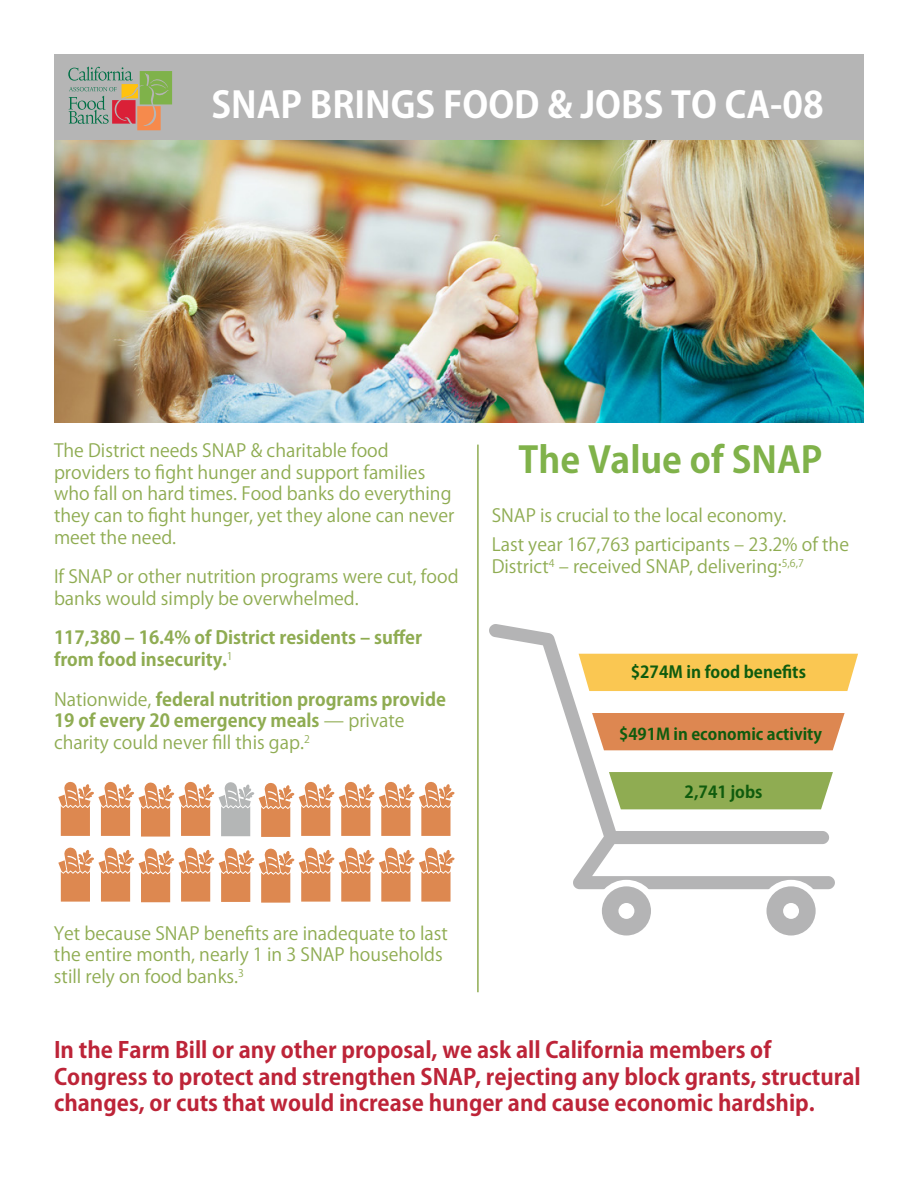
<style>
.page{position:relative;width:918px;height:1188px;background:#fff}
.page>*{position:absolute;margin:0;border:0;box-sizing:border-box;transform-origin:0 0}
.t1{font:700 36px "Koz Go Pr 6 N";color:#fff}
.t2{font:700 36px "Koz Go Pr 6 N";color:#80b24a}
.t3{font:700 22.2px/26.5px "Koz Go Pr 6 N";color:#bd2438}
.t4{font:18px/21.6px "Koz Go Pr 6 N";color:#8fac52}
.t5{font:700 18px/21.6px "Koz Go Pr 6 N";color:#8fac52}
.t6{font:700 16.5px "Koz Go Pr 6 N";color:#0f5c0e}
.t7{font:700 16.5px "Koz Go Pr 6 N";color:#0f5c0d}
.t8{font:700 16.2px "Koz Go Pr 6 N";color:#0f5c0e}
.s1{font-weight:400}
</style>
<div class="page">
<div style="left:54px;top:54px;width:810px;height:86px;background:#b5b5b5"></div>
<svg style="left:845px;top:654px;width:13px;height:37px"></svg>
<svg style="left:489px;top:624px;width:356px;height:266px"></svg>
<div style="left:599px;top:883px;width:55px;height:56px;background:#b4b4b5;border-radius:50%"></div>
<div style="left:595px;top:880px;width:63px;height:62px;border:7px solid #fff;border-radius:50%"></div>
<div style="left:763px;top:883px;width:56px;height:56px;background:#b4b4b5;border-radius:50%"></div>
<div style="left:760px;top:880px;width:62px;height:62px;border:7px solid #fff;border-radius:50%"></div>
<div style="left:617px;top:902px;width:19px;height:18px;background:#fff;border-radius:50%"></div>
<div style="left:616px;top:900px;width:21px;height:22px;border:3px solid #b4b4b5;border-radius:50%"></div>
<div style="left:782px;top:902px;width:18px;height:18px;background:#fff;border-radius:50%"></div>
<div style="left:780px;top:900px;width:22px;height:22px;border:3px solid #b4b4b5;border-radius:50%"></div>
<hr style="left:477px;top:445px;width:2px;height:547px;background:#8fac52">
<svg style="left:68px;top:67px;width:104px;height:63px"></svg>
<svg style="left:58px;top:781px;width:397px;height:56px"></svg>
<svg style="left:58px;top:847px;width:397px;height:56px"></svg>
<img style="left:54px;top:140px;width:810px;height:283px">
<h1 class="t1" style="left:211px;top:84px;width:614px">SNAP BRINGS FOOD &amp; JOBS TO CA-08</h1>
<p class="t4" style="left:54px;top:440px;width:402px">The District needs SNAP &amp; charitable food providers to fight hunger and support families who fall on hard times. Food banks do everything they can to fight hunger, yet they alone can never meet the need.</p>
<p class="t4" style="left:54px;top:566px;width:406px">If SNAP or other nutrition programs were cut, food banks would simply be overwhelmed.</p>
<p class="t5" style="left:54px;top:627px;width:370px">117,380 – 16.4% of District residents – suffer from food insecurity.<sup>1</sup></p>
<p class="t5" style="left:54px;top:689px;width:393px"><span class="s1">Nationwide,</span> federal nutrition programs provide<br>19 of every 20 emergency meals <span class="s1">— private charity could never fill this gap.</span><sup>2</sup></p>
<h1 class="t2" style="left:519px;top:439px;width:305px">The Value of SNAP</h1>
<p class="t4" style="left:492px;top:501px;width:359px;line-height:29.1px">SNAP is crucial to the local economy.<br>Last year 167,763 participants – 23.2% of the</p>
<p class="t4" style="left:492px;top:556px;width:314px">District<sup>4</sup> – received SNAP, delivering:<sup>5,6,7</sup></p>
<p class="t6" style="left:631px;top:663px;width:177px">$274M in food benefits</p>
<p class="t8" style="left:619px;top:725px;width:204px">$491M in economic activity</p>
<p class="t7" style="left:685px;top:783px;width:79px">2,741 jobs</p>
<p class="t4" style="left:54px;top:923px;width:395px">Yet because SNAP benefits are inadequate to last the entire month, nearly 1 in 3 SNAP households still rely on food banks.<sup>3</sup></p>
<p class="t3" style="left:54px;top:1037px;width:808px">In the Farm Bill or any other proposal, we ask all California members of<br>Congress to protect and strengthen SNAP, rejecting any block grants, structural changes, or cuts that would increase hunger and cause economic hardship.</p>
</div>
